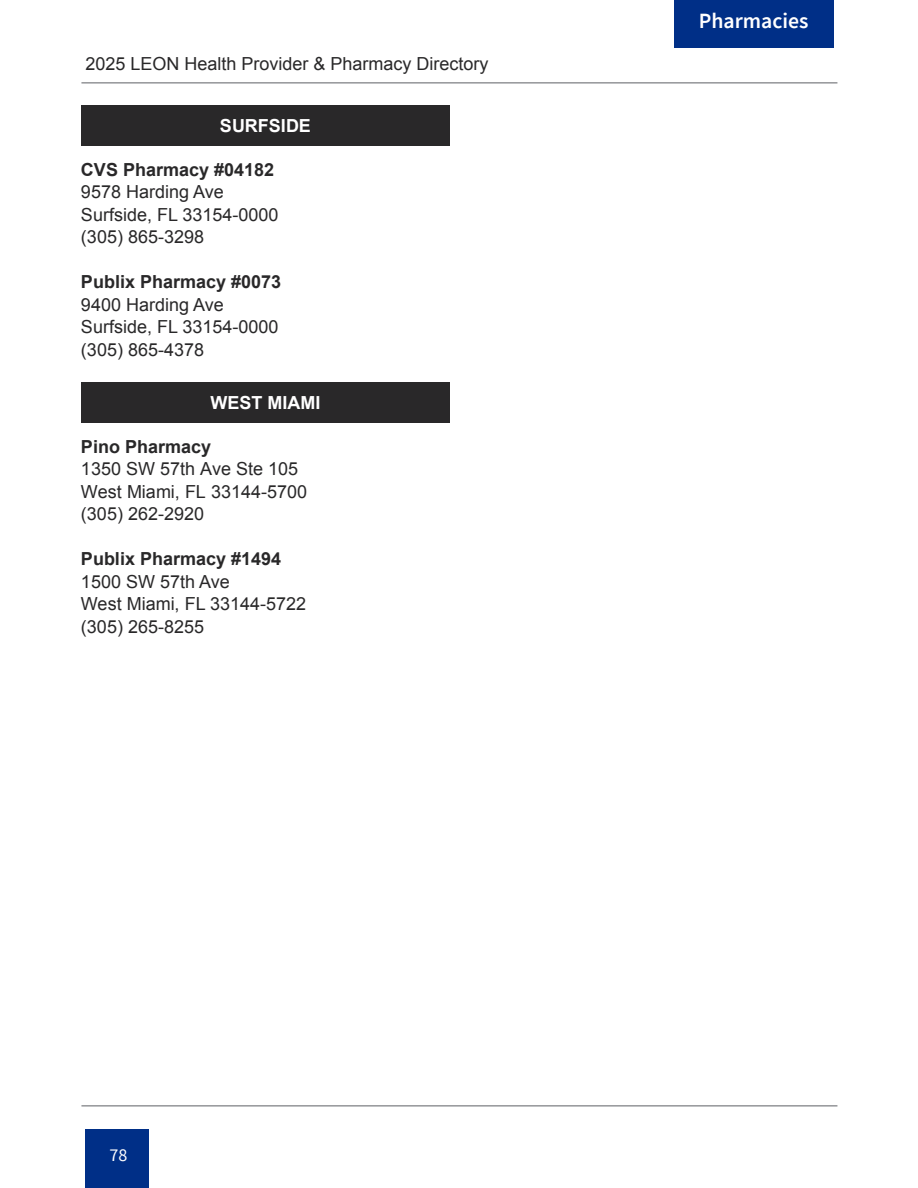
<style>
.page{position:relative;width:918px;height:1188px;background:#fff}
.page>*{position:absolute;margin:0;border:0;box-sizing:border-box;transform-origin:0 0}
.t1{font:600 21.75px "Source Sans Pro";color:#fff}
.t2{font:18px/22.5px "Arial";color:#292829}
.t3{font:700 18px "Arial";color:#292829}
.t4{font:700 18px "Arial";color:#fff}
.t5{font:18px "Source Sans Pro";color:#fff}
</style>
<div class="page">
<div style="left:85px;top:1129px;width:64px;height:59px;background:#002f87"></div>
<div style="left:674px;top:0;width:159px;height:48px;background:#002f87"></div>
<hr style="left:81px;top:82px;width:756px;height:2px;background:#939598">
<hr style="left:81px;top:1105px;width:756px;height:2px;background:#939598">
<div style="left:81px;top:105px;width:369px;height:41px;background:#292829"></div>
<div style="left:81px;top:382px;width:369px;height:41px;background:#292829"></div>
<p class="t2" style="left:86px;top:53px;width:405px">2025 LEON Health Provider &amp; Pharmacy Directory</p>
<p class="t4" style="left:220px;top:114px;width:93px">SURFSIDE</p>
<p class="t3" style="left:81px;top:158px;width:195px">CVS Pharmacy #04182</p>
<p class="t2" style="left:81px;top:181px;width:199px">9578 Harding Ave<br>Surfside, FL 33154-0000 (305) 865-3298</p>
<p class="t3" style="left:81px;top:270px;width:202px">Publix Pharmacy #0073</p>
<p class="t2" style="left:81px;top:293px;width:199px">9400 Harding Ave<br>Surfside, FL 33154-0000 (305) 865-4378</p>
<p class="t4" style="left:211px;top:391px;width:111px">WEST MIAMI</p>
<p class="t3" style="left:81px;top:434px;width:132px">Pino Pharmacy</p>
<p class="t2" style="left:81px;top:458px;width:228px">1350 SW 57th Ave Ste 105<br>West Miami, FL 33144-5700 (305) 262-2920</p>
<p class="t3" style="left:81px;top:547px;width:202px">Publix Pharmacy #1494</p>
<p class="t2" style="left:81px;top:570px;width:227px">1500 SW 57th Ave<br>West Miami, FL 33144-5722 (305) 265-8255</p>
<p class="t5" style="left:110px;top:1143px;width:19px">78</p>
<p class="t1" style="left:699px;top:6px;width:111px">Pharmacies</p>
</div>
